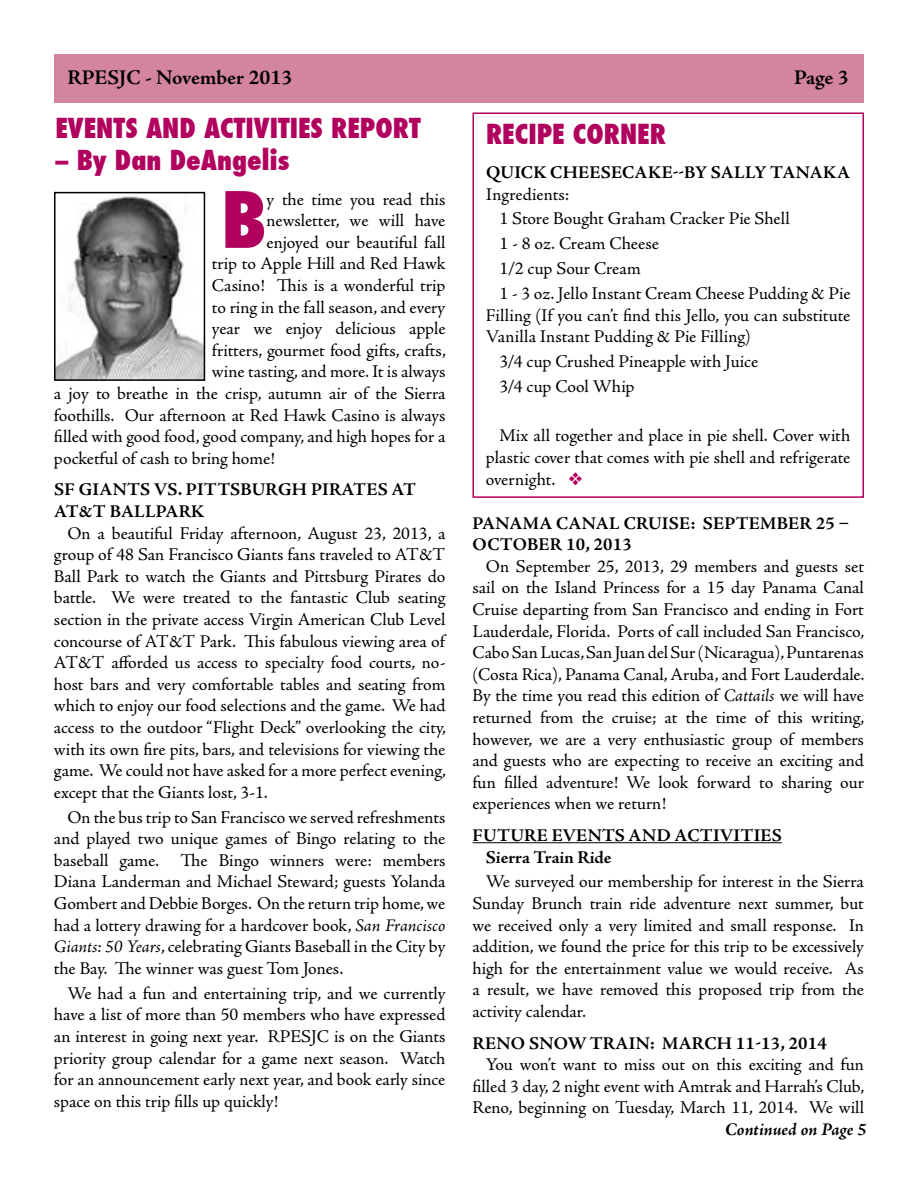
<style>
.page{position:relative;width:918px;height:1188px;background:#fff}
.page>*{position:absolute;margin:0;border:0;box-sizing:border-box;transform-origin:0 0}
.t1{font:800 condensed 75.3px "Futura";color:#b1005d}
.t2{font:800 condensed 27px "Futura";color:#b1005d}
.t3{font:800 condensed 26.85px/32.2px "Futura";color:#b1005d}
.t4{font:700 21px "Adobe Jenson Pro";letter-spacing:-.005em;color:#000}
.t5{font:18px/21.6px "Adobe Jenson Pro";letter-spacing:-.005em;color:#000;text-align:justify}
.t6{font:700 18px/21.6px "Adobe Jenson Pro";letter-spacing:.015em;color:#000}
.t7{font:italic 700 18px "Adobe Jenson Pro";letter-spacing:-.005em;color:#000}
.s1{font-style:italic}
.s2{color:#b1005d}
</style>
<div class="page">
<div style="left:54px;top:54px;width:810px;height:48px;background:#d4859e"></div>
<div style="left:472px;top:112px;width:392px;height:386px;border:2px solid #b1005d"></div>
<hr style="left:473px;top:842px;width:309px;height:1px;background:#000">
<img style="left:57px;top:196px;width:145px;height:182px">
<div style="left:54px;top:192px;width:151px;height:189px;border:2px solid #000"></div>
<p class="t4" style="left:68px;top:66px;width:227px">RPESJC - November 2013</p>
<p class="t4" style="left:794px;top:66px;width:56px">Page 3</p>
<h3 class="t3" style="left:55px;top:112px;width:367px">EVENTS AND ACTIVITIES REPORT -- By Dan DeAngelis</h3>
<h1 class="t1" style="left:221px;top:169px;width:47px">B</h1>
<p class="t5" style="left:267px;top:189px;width:180px">y the time you read this</p>
<p class="t5" style="left:267px;top:210px;width:180px">newsletter, we will have</p>
<p class="t5" style="left:267px;top:232px;width:180px">enjoyed our beautiful fall</p>
<p class="t5" style="left:212px;top:253px;width:235px">trip to Apple Hill and Red Hawk</p>
<p class="t5" style="left:212px;top:275px;width:235px">Casino! This is a wonderful trip</p>
<p class="t5" style="left:212px;top:297px;width:235px">to ring in the fall season, and every</p>
<p class="t5" style="left:212px;top:318px;width:235px">year we enjoy delicious apple</p>
<p class="t5" style="left:212px;top:340px;width:236px">fritters, gourmet food gifts, crafts,</p>
<p class="t5" style="left:212px;top:361px;width:235px">wine tasting, and more. It is always</p>
<p class="t5" style="left:54px;top:383px;width:393px">a joy to breathe in the crisp, autumn air of the Sierra</p>
<p class="t5" style="left:54px;top:405px;width:393px">foothills. Our afternoon at Red Hawk Casino is always</p>
<p class="t5" style="left:54px;top:426px;width:393px">filled with good food, good company, and high hopes for a</p>
<p class="t5" style="left:54px;top:448px;width:222px">pocketful of cash to bring home!</p>
<p class="t6" style="left:54px;top:479px;width:363px">SF GIANTS VS. PITTSBURGH PIRATES AT<br>AT&amp;T BALLPARK</p>
<p class="t5" style="left:54px;top:523px;width:394px;text-indent:14px">On a beautiful Friday afternoon, August 23, 2013, a group of 48 San Francisco Giants fans traveled to AT&amp;T Ball Park to watch the Giants and Pittsburg Pirates do battle. We were treated to the fantastic Club seating section in the private access Virgin American Club Level concourse of AT&amp;T Park. This fabulous viewing area of AT&amp;T afforded us access to specialty food courts, no&shy;host bars and very comfortable tables and seating from which to enjoy our food selections and the game. We had access to the outdoor “Flight Deck” overlooking the city, with its own fire pits, bars, and televisions for viewing the game. We could not have asked for a more perfect evening, except that the Giants lost, 3-1.</p>
<p class="t5" style="left:54px;top:807px;width:393px;text-indent:14px">On the bus trip to San Francisco we served refreshments and played two unique games of Bingo relating to the baseball game. The Bingo winners were: members Diana Landerman and Michael Steward; guests Yolanda Gombert and Debbie Borges. On the return trip home, we had a lottery drawing for a hardcover book, <span class="s1">San Francisco Giants: 50 Years</span>, celebrating Giants Baseball in the City by the Bay. The winner was guest Tom Jones.</p>
<p class="t5" style="left:54px;top:983px;width:393px;text-indent:14px">We had a fun and entertaining trip, and we currently have a list of more than 50 members who have expressed an interest in going next year. RPESJC is on the Giants priority group calendar for a game next season. Watch for an announcement early next year, and book early since space on this trip fills up quickly!</p>
<h2 class="t2" style="left:486px;top:115px;width:182px">RECIPE CORNER</h2>
<p class="t6" style="left:486px;top:162px;width:366px">QUICK CHEESECAKE--BY SALLY TANAKA</p>
<p class="t5" style="left:499px;top:182px;width:353px;line-height:24.9px;text-align:left;text-indent:-14px">Ingredients:<br>1 Store Bought Graham Cracker Pie Shell<br>1 - 8 oz. Cream Cheese<br>1/2 cup Sour Cream<br>1 - 3 oz. Jello Instant Cream Cheese Pudding &amp; Pie</p>
<p class="t5" style="left:486px;top:304px;width:366px">Filling (If you can’t find this Jello, you can substitute<br>Vanilla Instant Pudding &amp; Pie Filling)</p>
<p class="t5" style="left:499px;top:349px;width:260px;line-height:24.9px">3/4 cup Crushed Pineapple with Juice<br>3/4 cup Cool Whip</p>
<p class="t5" style="left:486px;top:425px;width:366px;text-indent:14px">Mix all together and place in pie shell. Cover with plastic cover that comes with pie shell and refrigerate overnight. <span class="s2">❖</span></p>
<p class="t6" style="left:473px;top:512px;width:378px">PANAMA CANAL CRUISE: SEPTEMBER 25 –<br>OCTOBER 10, 2013</p>
<p class="t5" style="left:472px;top:556px;width:394px;text-indent:14px">On September 25, 2013, 29 members and guests set sail on the Island Princess for a 15 day Panama Canal Cruise departing from San Francisco and ending in Fort Lauderdale, Florida. Ports of call included San Francisco, Cabo San Lucas, San Juan del Sur (Nicaragua), Puntarenas (Costa Rica), Panama Canal, Aruba, and Fort Lauderdale.<br>By the time you read this edition of <span class="s1">Cattails</span> we will have returned from the cruise; at the time of this writing, however, we are a very enthusiastic group of members and guests who are expecting to receive an exciting and fun filled adventure! We look forward to sharing our experiences when we return!</p>
<p class="t6" style="left:486px;top:825px;width:297px;text-indent:-13px">FUTURE EVENTS AND ACTIVITIES<br>Sierra Train Ride</p>
<p class="t5" style="left:472px;top:871px;width:393px;text-indent:14px">We surveyed our membership for interest in the Sierra Sunday Brunch train ride adventure next summer, but we received only a very limited and small response. In addition, we found the price for this trip to be excessively high for the entertainment value we would receive. As a result, we have removed this proposed trip from the activity calendar.</p>
<p class="t6" style="left:473px;top:1032px;width:356px">RENO SNOW TRAIN: MARCH 11-13, 2014</p>
<p class="t5" style="left:472px;top:1054px;width:394px;text-indent:14px">You won’t want to miss out on this exciting and fun filled 3 day, 2 night event with Amtrak and Harrah’s Club, Reno, beginning on Tuesday, March 11, 2014. We will</p>
<p class="t7" style="left:725px;top:1119px;width:143px">Continued on Page 5</p>
</div>
